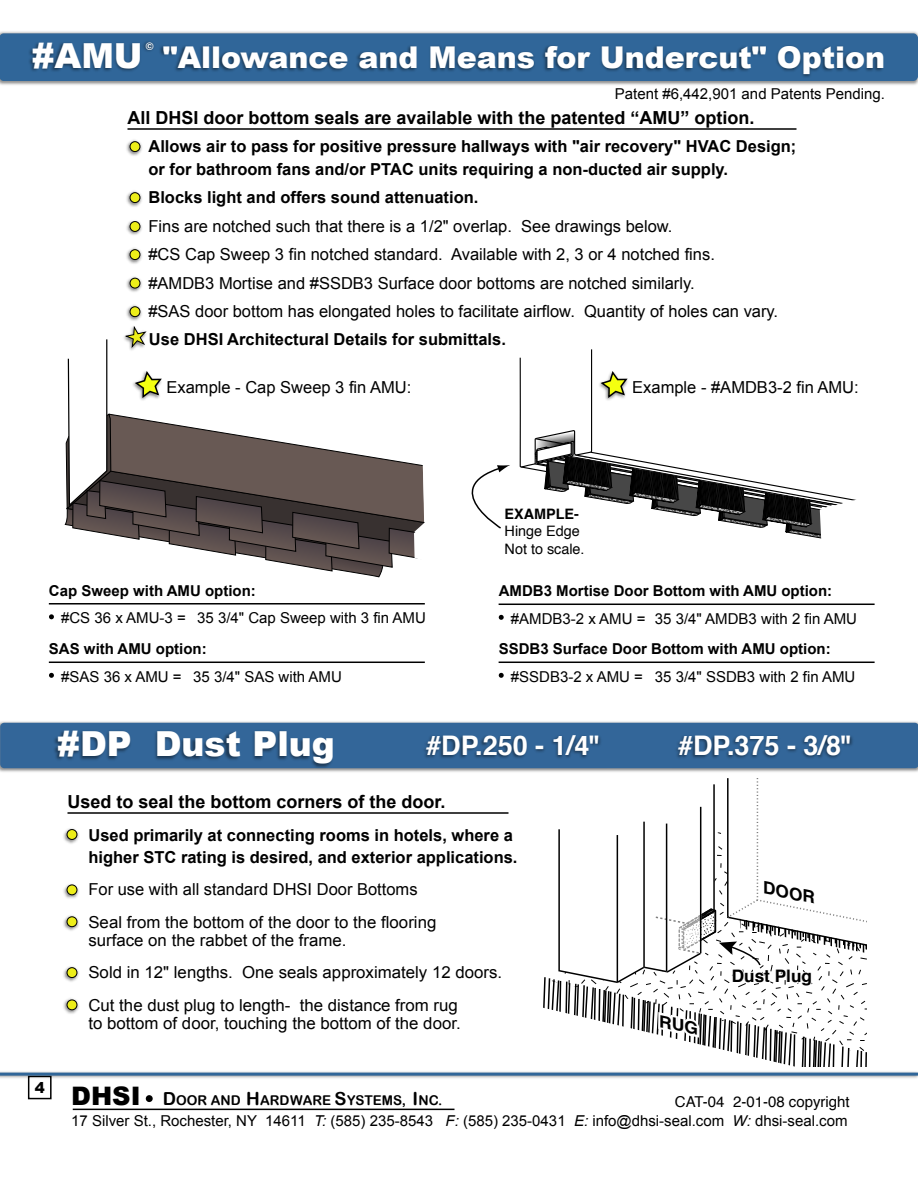
<style>
.page{position:relative;width:918px;height:1188px;background:#fff}
.page>*{position:absolute;margin:0;border:0;box-sizing:border-box;transform-origin:0 0}
.t1{font:900 34.5px "Arial";color:#fff}
.t2{font:900 30px "Arial";color:#fff}
.t3{font:700 27px "Helvetica";color:#fff}
.t4{font:900 25.5px "Arial";color:#000}
.t5{font:700 18px "Arial";color:#000}
.t6{font:700 17.25px "Helvetica";color:#000}
.t7{font:italic 700 16.95px "Helvetica";color:#000;scale:1.04 1}
.t8{font:16.5px/28.5px "Arial";color:#000}
.t9{font:700 16.5px/22.5px "Arial";color:#000}
.t10{font:15px "Arial";color:#000}
.t11{font:700 15px "Arial";color:#000}
.t12{font:15px "Helvetica";color:#000}
.t13{font:900 15px "Arial";color:#000}
.t14{font:14.4px/17.2px "Helvetica";color:#000}
.t15{font:700 14.4px "Helvetica";color:#000}
.t16{font:13.5px "Arial Rounded MT Bold";color:#000}
.t17{font:700 10.5px "Helvetica";color:#fff}
.s1{font-size:34.5px}
.s2{font-style:italic}
.s3{font-size:18px}
</style>
<div class="page">
<div style="left:28px;top:1076px;width:24px;height:23px;border:2px solid #000"></div>
<img style="left:0;top:31px;width:918px;height:54px">
<div style="left:0;top:33px;width:918px;height:48px;background:#306699;border-radius:4px"></div>
<img style="left:26px;top:43px;width:863px;height:39px">
<svg style="left:49px;top:614px;width:5px;height:5px"></svg>
<hr style="left:49px;top:603px;width:376px;height:2px;background:#000">
<svg style="left:499px;top:615px;width:5px;height:5px"></svg>
<hr style="left:499px;top:604px;width:376px;height:1px;background:#000">
<svg style="left:499px;top:673px;width:5px;height:5px"></svg>
<hr style="left:499px;top:662px;width:376px;height:1px;background:#000">
<svg style="left:49px;top:673px;width:5px;height:5px"></svg>
<hr style="left:49px;top:662px;width:376px;height:1px;background:#000">
<img style="left:0;top:721px;width:918px;height:51px">
<div style="left:0;top:723px;width:918px;height:45px;background:#369;border-radius:4px"></div>
<img style="left:52px;top:731px;width:288px;height:39px">
<img style="left:673px;top:736px;width:186px;height:36px">
<img style="left:421px;top:736px;width:186px;height:36px">
<svg style="left:519px;top:349px;width:337px;height:190px"></svg>
<img style="left:126px;top:191px;width:16px;height:16px">
<div style="left:130px;top:193px;width:10px;height:10px;background:#edee19;border-radius:50%"></div>
<div style="left:130px;top:192px;width:10px;height:11px;border:1px solid #000;border-radius:50%"></div>
<img style="left:126px;top:221px;width:16px;height:14px">
<div style="left:130px;top:222px;width:10px;height:9px;background:#edee19;border-radius:50%"></div>
<div style="left:130px;top:221px;width:10px;height:11px;border:1px solid #000;border-radius:50%"></div>
<img style="left:126px;top:248px;width:16px;height:16px">
<div style="left:130px;top:250px;width:10px;height:10px;background:#edee19;border-radius:50%"></div>
<div style="left:130px;top:249px;width:10px;height:11px;border:1px solid #000;border-radius:50%"></div>
<img style="left:126px;top:276px;width:16px;height:16px">
<div style="left:130px;top:278px;width:10px;height:10px;background:#edee19;border-radius:50%"></div>
<div style="left:130px;top:278px;width:10px;height:10px;border:1px solid #000;border-radius:50%"></div>
<img style="left:126px;top:305px;width:16px;height:16px">
<div style="left:130px;top:307px;width:10px;height:10px;background:#edee19;border-radius:50%"></div>
<div style="left:130px;top:306px;width:10px;height:11px;border:1px solid #000;border-radius:50%"></div>
<img style="left:126px;top:140px;width:16px;height:16px">
<div style="left:130px;top:142px;width:10px;height:10px;background:#edee19;border-radius:50%"></div>
<div style="left:130px;top:141px;width:10px;height:11px;border:1px solid #000;border-radius:50%"></div>
<hr style="left:128px;top:128px;width:668px;height:2px;background:#000">
<hr style="left:68px;top:812px;width:440px;height:2px;background:#000">
<img style="left:63px;top:884px;width:16px;height:15px">
<div style="left:67px;top:885px;width:10px;height:10px;background:#edee19;border-radius:50%"></div>
<div style="left:67px;top:885px;width:10px;height:10px;border:1px solid #000;border-radius:50%"></div>
<img style="left:63px;top:915px;width:16px;height:16px">
<div style="left:67px;top:917px;width:10px;height:10px;background:#edee19;border-radius:50%"></div>
<div style="left:67px;top:916px;width:10px;height:11px;border:1px solid #000;border-radius:50%"></div>
<img style="left:63px;top:966px;width:16px;height:16px">
<div style="left:67px;top:968px;width:10px;height:10px;background:#edee19;border-radius:50%"></div>
<div style="left:67px;top:967px;width:10px;height:11px;border:1px solid #000;border-radius:50%"></div>
<img style="left:63px;top:998px;width:16px;height:16px">
<div style="left:67px;top:1000px;width:10px;height:10px;background:#edee19;border-radius:50%"></div>
<div style="left:67px;top:1000px;width:10px;height:10px;border:1px solid #000;border-radius:50%"></div>
<img style="left:63px;top:828px;width:16px;height:16px">
<div style="left:67px;top:830px;width:10px;height:9px;background:#edee19;border-radius:50%"></div>
<div style="left:67px;top:829px;width:10px;height:11px;border:1px solid #000;border-radius:50%"></div>
<hr style="left:0;top:1073px;width:918px;height:3px;background:#306699">
<div style="left:146px;top:1095px;width:7px;height:7px;background:#000;border-radius:50%"></div>
<hr style="left:73px;top:1109px;width:381px;height:1px;background:#000">
<img style="left:142px;top:41px;width:16px;height:32px">
<svg style="left:64px;top:326px;width:446px;height:252px"></svg>
<svg style="left:542px;top:778px;width:362px;height:301px"></svg>
<p class="t17" style="left:146px;top:37px;width:9px">©</p>
<h2 class="t2" style="left:32px;top:40px;width:855px"><span class="s1">#AMU</span> "Allowance and Means for Undercut" Option</h2>
<p class="t10" style="left:615px;top:85px;width:272px">Patent #6,442,901 and Patents Pending.</p>
<p class="t5" style="left:127px;top:107px;width:629px">All DHSI door bottom seals are available with the patented “AMU” option.</p>
<p class="t9" style="left:148px;top:135px;width:650px">Allows air to pass for positive pressure hallways with "air recovery" HVAC Design; or for bathroom fans and/or PTAC units requiring a non-ducted air supply.</p>
<p class="t9" style="left:148px;top:186px;width:332px">Blocks light and offers sound attenuation.</p>
<p class="t8" style="left:148px;top:212px;width:631px">Fins are notched such that there is a 1/2" overlap. See drawings below.<br>#CS Cap Sweep 3 fin notched standard. Available with 2, 3 or 4 notched fins. #AMDB3 Mortise and #SSDB3 Surface door bottoms are notched similarly.<br>#SAS door bottom has elongated holes to facilitate airflow. Quantity of holes can vary.</p>
<p class="t9" style="left:149px;top:328px;width:358px">Use DHSI Architectural Details for submittals.</p>
<p class="t8" style="left:167px;top:373px;width:246px">Example - Cap Sweep 3 fin AMU:</p>
<p class="t8" style="left:632px;top:373px;width:228px">Example - #AMDB3-2 fin AMU:</p>
<p class="t15" style="left:505px;top:502px;width:76px">EXAMPLE-</p>
<p class="t14" style="left:505px;top:523px;width:82px">Hinge Edge<br>Not to scale.</p>
<p class="t11" style="left:49px;top:582px;width:208px">Cap Sweep with AMU option:</p>
<p class="t10" style="left:61px;top:609px;width:366px">#CS 36 x AMU-3 = 35 3/4" Cap Sweep with 3 fin AMU</p>
<p class="t11" style="left:499px;top:582px;width:335px">AMDB3 Mortise Door Bottom with AMU option:</p>
<p class="t10" style="left:511px;top:610px;width:348px">#AMDB3-2 x AMU = 35 3/4" AMDB3 with 2 fin AMU</p>
<p class="t11" style="left:499px;top:640px;width:333px">SSDB3 Surface Door Bottom with AMU option:</p>
<p class="t11" style="left:49px;top:640px;width:159px">SAS with AMU option:</p>
<p class="t10" style="left:61px;top:668px;width:122px">#SAS 36 x AMU =</p>
<p class="t10" style="left:193px;top:668px;width:150px">35 3/4" SAS with AMU</p>
<p class="t10" style="left:511px;top:668px;width:346px">#SSDB3-2 x AMU = 35 3/4" SSDB3 with 2 fin AMU</p>
<h1 class="t1" style="left:57px;top:725px;width:279px">#DP Dust Plug</h1>
<h3 class="t3" style="left:426px;top:724px;width:177px">#DP.250 - 1/4"</h3>
<h3 class="t3" style="left:678px;top:724px;width:177px">#DP.375 - 3/8"</h3>
<p class="t5" style="left:67px;top:791px;width:380px">Used to seal the bottom corners of the door.</p>
<p class="t13" style="left:35px;top:1079px;width:12px">4</p>
<p class="t9" style="left:88px;top:824px;width:431px">Used primarily at connecting rooms in hotels, where a higher STC rating is desired, and exterior applications.</p>
<p class="t8" style="left:88px;top:875px;width:331px">For use with all standard DHSI Door Bottoms</p>
<p class="t8" style="left:88px;top:913px;width:349px;line-height:18px">Seal from the bottom of the door to the flooring surface on the rabbet of the frame.</p>
<p class="t8" style="left:88px;top:958px;width:415px">Sold in 12" lengths. One seals approximately 12 doors.</p>
<p class="t8" style="left:88px;top:996px;width:374px;line-height:18px">Cut the dust plug to length- the distance from rug to bottom of door, touching the bottom of the door.</p>
<p class="t7" style="left:767px;top:874px;width:52px;rotate:11deg">DOOR</p>
<p class="t6" style="left:732px;top:962px;width:82px">Dust Plug</p>
<h3 class="t4" style="left:71px;top:1081px;width:71px">DHSI</h3>
<p class="t12" style="left:675px;top:1090px;width:176px">CAT-04 2-01-08 copyright</p>
<p class="t10" style="left:71px;top:1112px;width:778px">17 Silver St., Rochester, NY 14611 <span class="s2">T:</span> (585) 235-8543 <span class="s2">F:</span> (585) 235-0431 <span class="s2">E:</span> info@dhsi-seal.com <span class="s2">W:</span> dhsi-seal.com</p>
<p class="t16" style="left:163px;top:1092px;width:281px"><span class="s3">D</span>OOR AND <span class="s3">H</span>ARDWARE <span class="s3">S</span>YSTEMS, <span class="s3">I</span>NC.</p>
</div>
